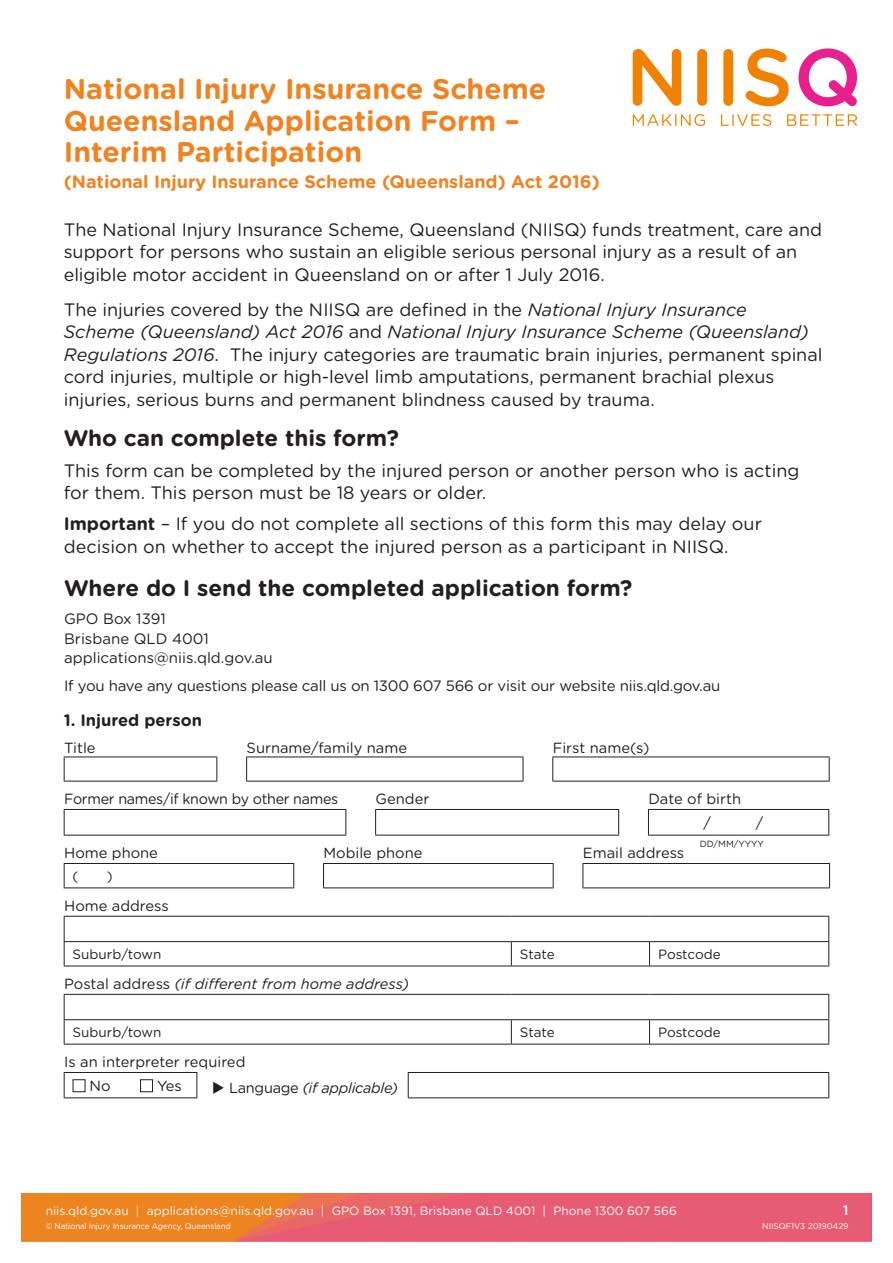
<style>
.page{position:relative;width:893px;height:1263px;background:#fff}
.page>*{position:absolute;margin:0;border:0;box-sizing:border-box;transform-origin:0 0}
.Heading_Bold_white{font:700 28.5px/31.5px "Gotham Rounded";color:#ef8321}
.Sub_heading_lvl_2{font:700 22.5px "Gotham Rounded";color:#231f20}
.body_copy{font:18px/22.5px "Gotham Rounded";color:#231f20}
.Heading_Bold_white-2{font:700 18px "Gotham Rounded";color:#ef8321}
.Sub_heading_lvl_3{font:700 16.5px "Gotham Rounded";color:#231f20}
.Heading_lvl_1{font:15px "Gotham Rounded";letter-spacing:-.015em;color:#231f20}
.Form_Body_-_FINAL{font:14.7px "Gotham Rounded";color:#231f20}
.Form_Body_-_FINAL-2{font:italic 14.7px "Gotham Rounded";color:#231f20}
.Form_Body_-_FINAL-3{font:14.7px "Gotham Rounded";letter-spacing:-.02em;color:#231f20}
.Form_Body_-_FINAL-4{font:italic 14.7px "Gotham Rounded";letter-spacing:-.02em;color:#231f20}
.YesNo{font:14.7px "Gotham Rounded";color:#231f20}
.Date_lines{font:14.7px "Gotham Rounded";color:#231f20}
.Form_body_small{font:13.5px "Gotham Rounded";color:#231f20}
.t1{font:500 13.5px "Gotham Rounded";color:#fff}
.t2{font:12px "Gotham Rounded";color:#fff}
.Subheading{font:9px "Gotham Rounded";letter-spacing:-.005em;color:#231f20}
.t3{font:8.25px "Gotham Rounded";letter-spacing:-.015em;color:#fff}
.s1{font-style:italic}
.s2{font-weight:700}
.s3{font-style:normal}
</style>
<div class="page">
<svg style="left:633px;top:49px;width:48px;height:57px"></svg>
<div style="left:697px;top:49px;width:10px;height:57px;background:#f08200;border-radius:5px"></div>
<div style="left:723px;top:49px;width:10px;height:57px;background:#f08200;border-radius:5px"></div>
<svg style="left:746px;top:49px;width:43px;height:57px"></svg>
<svg style="left:798px;top:48px;width:59px;height:58px"></svg>
<svg style="left:633px;top:114px;width:72px;height:12px"></svg>
<svg style="left:721px;top:114px;width:50px;height:12px"></svg>
<svg style="left:787px;top:114px;width:70px;height:12px"></svg>
<img style="left:21px;top:1194px;width:851px;height:48px">
<div style="left:21px;top:1202px;width:176px;height:24px;background:#ed8420"></div>
<hr style="left:64px;top:756px;width:153px;height:1px;background:#231f20">
<hr style="left:246px;top:756px;width:277px;height:1px;background:#231f20">
<hr style="left:64px;top:781px;width:153px;height:1px;background:#231f20">
<hr style="left:246px;top:781px;width:277px;height:1px;background:#231f20">
<hr style="left:552px;top:756px;width:278px;height:1px;background:#231f20">
<hr style="left:552px;top:781px;width:278px;height:1px;background:#231f20">
<svg style="left:64px;top:757px;width:766px;height:24px"></svg>
<hr style="left:64px;top:835px;width:282px;height:1px;background:#231f20">
<hr style="left:648px;top:835px;width:181px;height:1px;background:#231f20">
<svg style="left:64px;top:809px;width:765px;height:26px"></svg>
<hr style="left:375px;top:835px;width:244px;height:1px;background:#231f20">
<svg style="left:64px;top:863px;width:766px;height:25px"></svg>
<hr style="left:583px;top:887px;width:247px;height:1px;background:#231f20">
<svg style="left:64px;top:916px;width:765px;height:51px"></svg>
<hr style="left:677px;top:966px;width:152px;height:1px;background:#231f20">
<svg style="left:64px;top:994px;width:765px;height:51px"></svg>
<hr style="left:677px;top:1044px;width:152px;height:1px;background:#231f20">
<svg style="left:64px;top:1072px;width:765px;height:26px"></svg>
<p class="Heading_Bold_white" style="left:64px;top:72px;width:484px">National Injury Insurance Scheme<br>Queensland Application Form –<br>Interim Participation</p>
<p class="Heading_Bold_white-2" style="left:64px;top:168px;width:537px">(National Injury Insurance Scheme (Queensland) Act 2016)</p>
<p class="body_copy" style="left:64px;top:217px;width:760px">The National Injury Insurance Scheme, Queensland (NIISQ) funds treatment, care and support for persons who sustain an eligible serious personal injury as a result of an eligible motor accident in Queensland on or after 1 July 2016.</p>
<p class="body_copy" style="left:64px;top:297px;width:760px">The injuries covered by the NIISQ are defined in the <span class="s1">National Injury Insurance<br>Scheme (Queensland) Act 2016</span> and <span class="s1">National Injury Insurance Scheme (Queensland)<br>Regulations 2016</span>. The injury categories are traumatic brain injuries, permanent spinal cord injuries, multiple or high-level limb amputations, permanent brachial plexus injuries, serious burns and permanent blindness caused by trauma.</p>
<p class="Sub_heading_lvl_2" style="left:64px;top:421px;width:337px">Who can complete this form?</p>
<p class="body_copy" style="left:64px;top:458px;width:737px">This form can be completed by the injured person or another person who is acting for them. This person must be 18 years or older.</p>
<p class="body_copy" style="left:64px;top:512px;width:700px"><span class="s2">Important</span> – If you do not complete all sections of this form this may delay our decision on whether to accept the injured person as a participant in NIISQ.</p>
<p class="Sub_heading_lvl_2" style="left:64px;top:572px;width:570px">Where do I send the completed application form?</p>
<p class="Heading_lvl_1" style="left:64px;top:609px;width:103px">GPO Box 1391</p>
<p class="Heading_lvl_1" style="left:64px;top:628px;width:146px">Brisbane QLD 4001</p>
<p class="Heading_lvl_1" style="left:64px;top:648px;width:210px">applications@niis.qld.gov.au</p>
<p class="Heading_lvl_1" style="left:64px;top:676px;width:658px">If you have any questions please call us on 1300 607 566 or visit our website niis.qld.gov.au</p>
<p class="Sub_heading_lvl_3" style="left:64px;top:708px;width:140px">1. Injured person</p>
<p class="Form_Body_-_FINAL" style="left:64px;top:737px;width:33px">Title</p>
<p class="Form_Body_-_FINAL" style="left:247px;top:737px;width:162px">Surname/family name</p>
<p class="Form_Body_-_FINAL" style="left:553px;top:737px;width:98px">First name(s)</p>
<p class="Form_Body_-_FINAL-3" style="left:64px;top:789px;width:276px">Former names/if known by other names</p>
<p class="Form_Body_-_FINAL" style="left:376px;top:789px;width:55px">Gender</p>
<p class="Form_Body_-_FINAL" style="left:648px;top:789px;width:94px">Date of birth</p>
<p class="Date_lines" style="left:703px;top:813px;width:9px">/</p>
<p class="Date_lines" style="left:756px;top:813px;width:9px">/</p>
<p class="Form_Body_-_FINAL" style="left:64px;top:843px;width:95px">Home phone</p>
<p class="Form_Body_-_FINAL" style="left:324px;top:843px;width:100px">Mobile phone</p>
<p class="Form_Body_-_FINAL" style="left:583px;top:843px;width:103px">Email address</p>
<p class="Form_body_small" style="left:73px;top:867px;width:7px">(</p>
<p class="Form_body_small" style="left:107px;top:867px;width:7px">)</p>
<p class="Form_Body_-_FINAL" style="left:64px;top:896px;width:106px">Home address</p>
<p class="Form_body_small" style="left:73px;top:945px;width:90px">Suburb/town</p>
<p class="Form_body_small" style="left:520px;top:945px;width:37px">State</p>
<p class="Form_body_small" style="left:658px;top:945px;width:64px">Postcode</p>
<p class="Form_Body_-_FINAL-2" style="left:64px;top:974px;width:346px"><span class="s3">Postal address</span> (if different from home address)</p>
<p class="Form_body_small" style="left:73px;top:1023px;width:90px">Suburb/town</p>
<p class="Form_body_small" style="left:520px;top:1023px;width:37px">State</p>
<p class="Form_body_small" style="left:658px;top:1023px;width:64px">Postcode</p>
<p class="Form_Body_-_FINAL" style="left:64px;top:1052px;width:183px">Is an interpreter required</p>
<p class="YesNo" style="left:90px;top:1076px;width:22px">No</p>
<p class="YesNo" style="left:157px;top:1076px;width:26px">Yes</p>
<p class="Form_Body_-_FINAL-4" style="left:212px;top:1077px;width:187px">◆ <span class="s3">Language</span> (if applicable)</p>
<p class="Subheading" style="left:700px;top:838px;width:65px">DD/MM/YYYY</p>
<p class="t2" style="left:46px;top:1203px;width:633px">niis.qld.gov.au | applications@niis.qld.gov.au | GPO Box 1391, Brisbane QLD 4001 | Phone 1300 607 566</p>
<p class="t1" style="left:843px;top:1201px;width:7px">1</p>
<p class="t3" style="left:46px;top:1220px;width:187px">© National Injury Insurance Agency, Queensland</p>
<p class="t3" style="left:762px;top:1220px;width:88px">NIISQF1V3 20190429</p>
</div>
